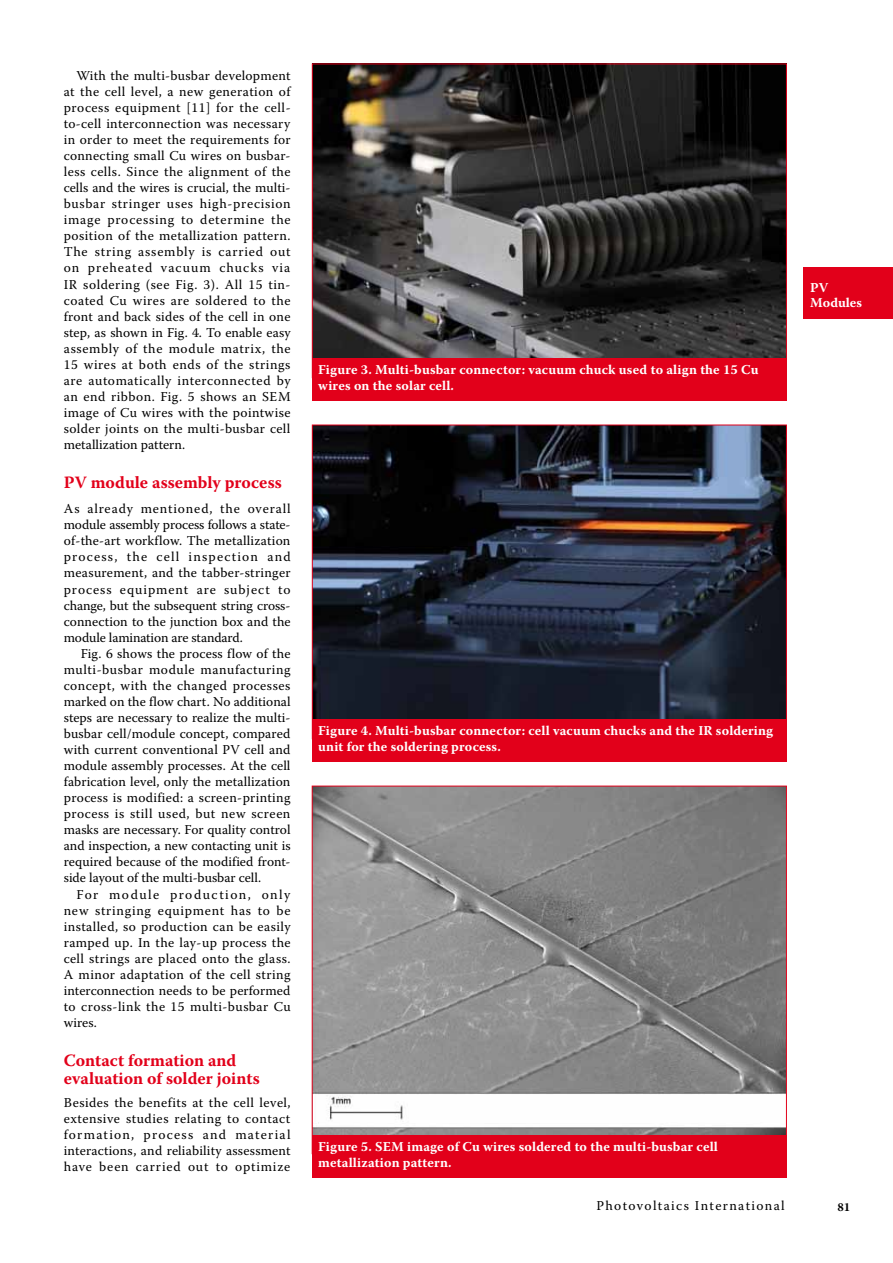
<style>
.page{position:relative;width:893px;height:1263px;background:#fff}
.page>*{position:absolute;margin:0;border:0;box-sizing:border-box;transform-origin:0 0}
.t1{font:700 17.25px/18px "Warnock Pro";color:#e2001a}
.t2{font:13.5px/16px "Warnock Pro";letter-spacing:.015em;color:#000;text-align:justify}
.t3{font:700 13.5px/15.8px "Warnock Pro";letter-spacing:.01em;color:#fff}
.t4{font:13.5px "Warnock Pro";letter-spacing:.1em;color:#000}
.t5{font:700 12px "Warnock Pro";color:#000}
</style>
<div class="page">
<div style="left:804px;top:268px;width:89px;height:51px;background:#e2001a"></div>
<img style="left:314px;top:66px;width:471px;height:292px">
<div style="left:312px;top:358px;width:475px;height:42px;background:#e2001a"></div>
<img style="left:314px;top:427px;width:471px;height:292px">
<div style="left:312px;top:719px;width:475px;height:42px;background:#e2001a"></div>
<img style="left:314px;top:788px;width:471px;height:347px">
<div style="left:312px;top:1135px;width:475px;height:43px;background:#e2001a"></div>
<p class="t2" style="left:64px;top:67px;width:228px;text-indent:13px">With the multi-busbar development at the cell level, a new generation of process equipment [11] for the cell&shy;to-cell interconnection was necessary in order to meet the requirements for connecting small Cu wires on busbar&shy;less cells. Since the alignment of the cells and the wires is crucial, the multi&shy;busbar stringer uses high-precision image processing to determine the position of the metallization pattern.<br>The string assembly is carried out on preheated vacuum chucks via IR soldering (see Fig. 3). All 15 tin&shy;coated Cu wires are soldered to the front and back sides of the cell in one step, as shown in Fig. 4. To enable easy assembly of the module matrix, the 15 wires at both ends of the strings are automatically interconnected by an end ribbon. Fig. 5 shows an SEM image of Cu wires with the pointwise solder joints on the multi-busbar cell metallization pattern.</p>
<p class="t1" style="left:64px;top:473px;width:219px">PV module assembly process</p>
<p class="t2" style="left:64px;top:500px;width:228px">As already mentioned, the overall module assembly process follows a state&shy;of-the-art workflow. The metallization process, the cell inspection and measurement, and the tabber-stringer process equipment are subject to change, but the subsequent string cross&shy;connection to the junction box and the module lamination are standard.</p>
<p class="t2" style="left:64px;top:645px;width:228px;text-indent:17px">Fig. 6 shows the process flow of the multi-busbar module manufacturing concept, with the changed processes marked on the flow chart. No additional steps are necessary to realize the multi&shy;busbar cell/module concept, compared with current conventional PV cell and module assembly processes. At the cell fabrication level, only the metallization process is modified: a screen-printing process is still used, but new screen masks are necessary. For quality control and inspection, a new contacting unit is required because of the modified front&shy;side layout of the multi-busbar cell.</p>
<p class="t2" style="left:64px;top:886px;width:228px;text-indent:13px">For module production, only new stringing equipment has to be installed, so production can be easily ramped up. In the lay-up process the cell strings are placed onto the glass.<br>A minor adaptation of the cell string interconnection needs to be performed to cross-link the 15 multi-busbar Cu wires.</p>
<p class="t1" style="left:64px;top:1051px;width:198px">Contact formation and evaluation of solder joints</p>
<p class="t2" style="left:64px;top:1094px;width:228px">Besides the benefits at the cell level, extensive studies relating to contact formation, process and material interactions, and reliability assessment have been carried out to optimize</p>
<p class="t3" style="left:318px;top:362px;width:442px">Figure 3. Multi-busbar connector: vacuum chuck used to align the 15 Cu wires on the solar cell.</p>
<p class="t3" style="left:810px;top:280px;width:54px;line-height:15px">PV<br>Modules</p>
<p class="t3" style="left:318px;top:723px;width:456px">Figure 4. Multi-busbar connector: cell vacuum chucks and the IR soldering unit for the soldering process.</p>
<p class="t3" style="left:318px;top:1139px;width:401px">Figure 5. SEM image of Cu wires soldered to the multi-busbar cell metallization pattern.</p>
<p class="t4" style="left:597px;top:1198px;width:190px">Photovoltaics International</p>
<p class="t5" style="left:837px;top:1200px;width:14px">81</p>
</div>
